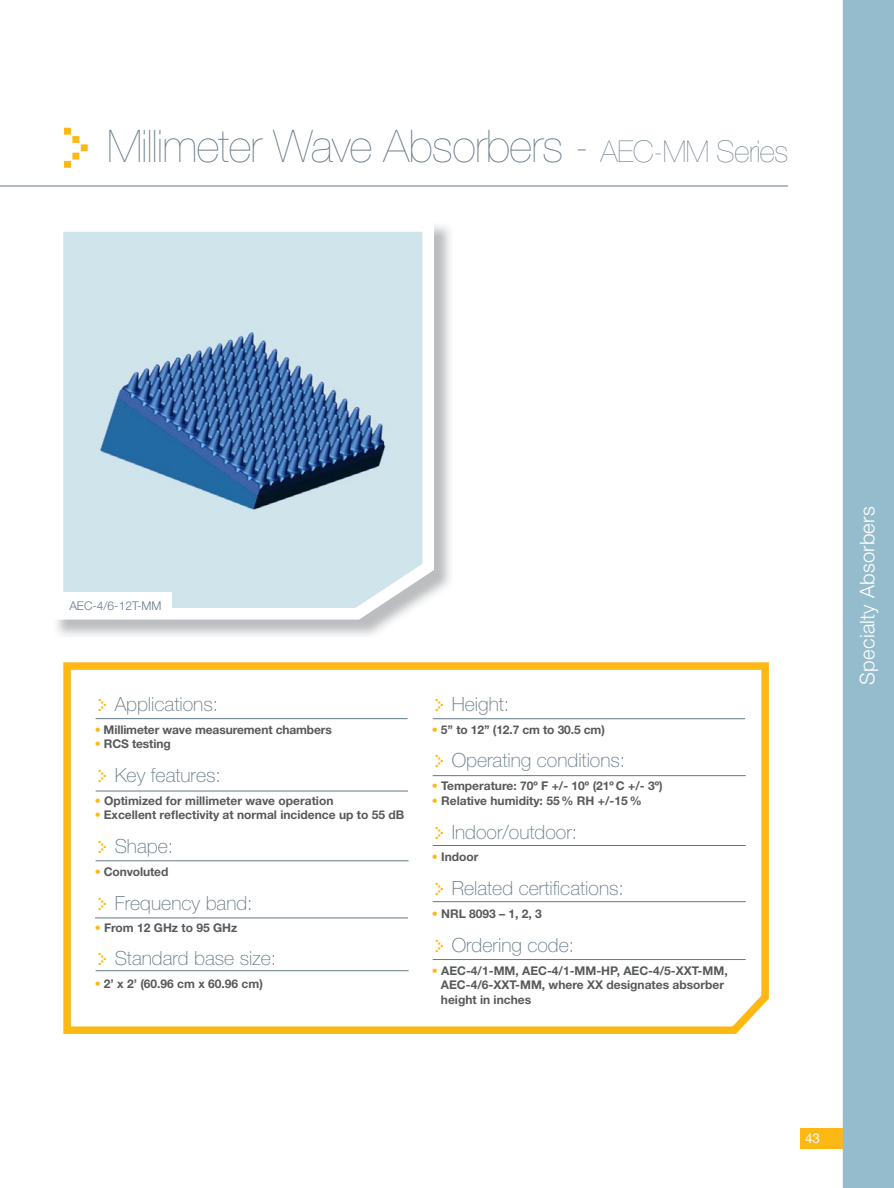
<style>
.page{position:relative;width:894px;height:1188px;background:#fff}
.page>*{position:absolute;margin:0;border:0;box-sizing:border-box;transform-origin:0 0}
.t1{font:200 45px "Helvetica Neue LT Std";letter-spacing:-.015em;color:#647883}
.t2{font:300 20.25px "Helvetica Neue LT Std";letter-spacing:.01em;color:#fff}
.t3{font:100 19.5px "Helvetica Neue";color:#647883}
.t4{font:13.5px "Helvetica Neue";color:#fff}
.t5{font:700 12px/14.4px "Helvetica Neue LT Std";color:#58595b}
.t6{font:300 12px "Helvetica Neue LT Std";color:#647883}
.s1{font-family:"Bubbledot ICG Coarse Pos";font-weight:400;font-size:90px;color:#fdb813}
.s2{font-size:30px}
.s3{font-family:"Bubbledot ICG Coarse Pos";font-weight:400;font-size:27px;color:#fdb813}
.s4{color:#fdb813}
</style>
<div class="page">
<div style="left:800px;top:1127px;width:93px;height:21px;background:#fdb813"></div>
<div style="left:842px;top:0;width:51px;height:1187px;background:#94bccd"></div>
<hr style="left:0;top:185px;width:787px;height:1px;background:#647883">
<svg style="left:63px;top:662px;width:706px;height:372px"></svg>
<svg style="left:54px;top:223px;width:385px;height:402px;background:#b4cada"></svg>
<hr style="left:96px;top:718px;width:311px;height:1px;background:#647883">
<hr style="left:96px;top:790px;width:312px;height:1px;background:#647883">
<hr style="left:432px;top:718px;width:312px;height:1px;background:#647883">
<hr style="left:96px;top:860px;width:312px;height:1px;background:#647883">
<hr style="left:95px;top:917px;width:313px;height:1px;background:#647883">
<hr style="left:96px;top:970px;width:312px;height:1px;background:#647883">
<hr style="left:432px;top:844px;width:313px;height:1px;background:#647883">
<hr style="left:432px;top:901px;width:313px;height:1px;background:#647883">
<hr style="left:432px;top:958px;width:313px;height:1px;background:#647883">
<hr style="left:432px;top:775px;width:313px;height:1px;background:#647883">
<div style="left:57px;top:592px;width:114px;height:27px;background:#fff"></div>
<h1 class="t1" style="left:51px;top:130px;width:738px"><span class="s1">&gt;</span> Millimeter Wave Absorbers - <span class="s2">AEC-MM Series</span></h1>
<p class="t6" style="left:69px;top:601px;width:94px">AEC-4/6-12T-MM</p>
<h3 class="t3" style="left:95px;top:696px;width:125px"><span class="s3">&gt;</span> Applications:</h3>
<p class="t5" style="left:95px;top:723px;width:239px"><span class="s4">•</span> Millimeter wave measurement chambers</p>
<p class="t5" style="left:95px;top:738px;width:77px"><span class="s4">•</span> RCS testing</p>
<h3 class="t3" style="left:95px;top:767px;width:128px"><span class="s3">&gt;</span> Key features:</h3>
<p class="t5" style="left:95px;top:794px;width:240px"><span class="s4">•</span> Optimized for millimeter wave operation</p>
<p class="t5" style="left:95px;top:809px;width:311px"><span class="s4">•</span> Excellent reflectivity at normal incidence up to 55 dB</p>
<h3 class="t3" style="left:95px;top:838px;width:80px"><span class="s3">&gt;</span> Shape:</h3>
<p class="t5" style="left:95px;top:865px;width:75px"><span class="s4">•</span> Convoluted</p>
<h3 class="t3" style="left:95px;top:895px;width:159px"><span class="s3">&gt;</span> Frequency band:</h3>
<p class="t5" style="left:95px;top:922px;width:144px"><span class="s4">•</span> From 12 GHz to 95 GHz</p>
<h3 class="t3" style="left:95px;top:950px;width:183px"><span class="s3">&gt;</span> Standard base size:</h3>
<p class="t5" style="left:95px;top:977px;width:170px"><span class="s4">•</span> 2’ x 2’ (60.96 cm x 60.96 cm)</p>
<h3 class="t3" style="left:431px;top:696px;width:79px"><span class="s3">&gt;</span> Height:</h3>
<p class="t5" style="left:431px;top:723px;width:174px"><span class="s4">•</span> 5’’ to 12’’ (12.7 cm to 30.5 cm)</p>
<h3 class="t3" style="left:431px;top:753px;width:195px"><span class="s3">&gt;</span> Operating conditions:</h3>
<p class="t5" style="left:431px;top:780px;width:232px"><span class="s4">•</span> Temperature: 70º F +/- 10º (21º C +/- 3º)</p>
<p class="t5" style="left:431px;top:794px;width:211px"><span class="s4">•</span> Relative humidity: 55 % RH +/-15 %</p>
<h3 class="t3" style="left:431px;top:824px;width:147px"><span class="s3">&gt;</span> Indoor/outdoor:</h3>
<p class="t5" style="left:431px;top:851px;width:48px"><span class="s4">•</span> Indoor</p>
<h3 class="t3" style="left:431px;top:880px;width:193px"><span class="s3">&gt;</span> Related certifications:</h3>
<p class="t5" style="left:431px;top:907px;width:112px"><span class="s4">•</span> NRL 8093 – 1, 2, 3</p>
<h3 class="t3" style="left:431px;top:937px;width:144px"><span class="s3">&gt;</span> Ordering code:</h3>
<p class="t5" style="left:441px;top:964px;width:288px;text-indent:-9px"><span class="s4">•</span> AEC-4/1-MM, AEC-4/1-MM-HP, AEC-4/5-XXT-MM,<br>AEC-4/6-XXT-MM, where XX designates absorber height in inches</p>
<h2 class="t2" style="left:859px;top:684px;width:180px;rotate:-90deg">Specialty Absorbers</h2>
<p class="t4" style="left:804px;top:1132px;width:17px">43</p>
</div>
